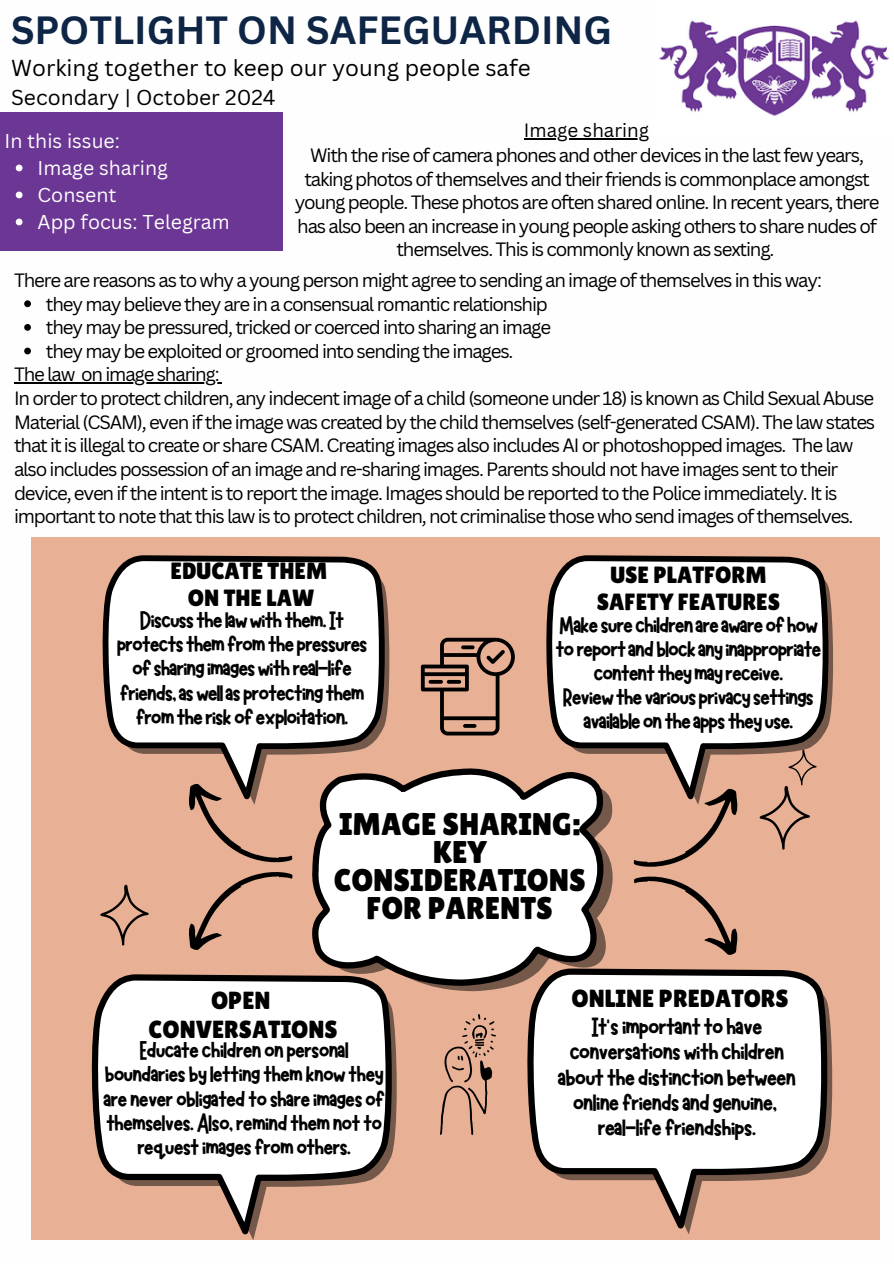
<style>
.page{position:relative;width:894px;height:1264px;background:#fff}
.page>*{position:absolute;margin:0;border:0;box-sizing:border-box;transform-origin:0 0}
.t1{font:700 38.25px "Canva Sans";color:#0e2546}
.t2{font:31.35px/28px "Lilita One";color:#000;text-align:center}
.t3{font:28.35px/25.2px "Marykate";letter-spacing:-.06em;color:#000;text-align:center}
.t4{font:27px/24.2px "Marykate";letter-spacing:-.07em;color:#000;text-align:center}
.t5{font:24.75px/29.1px "Lilita One";color:#000;text-align:center}
.t6{font:23.4px/27.2px "Lilita One";color:#000;text-align:center}
.t7{font:22.5px "Canva Sans";color:#000}
.t8{font:21px "Canva Sans";color:#000}
.t9{font:19.5px "Canva Sans";color:#fff}
.t10{font:18.75px/23.7px "Canva Sans";letter-spacing:-.065em;color:#000}
.t11{font:18.75px "Canva Sans";color:#000}
</style>
<div class="page">
<div style="left:0;top:113px;width:282px;height:138px;background:#6b3694"></div>
<svg style="left:16px;top:165px;width:6px;height:6px"></svg>
<svg style="left:16px;top:192px;width:6px;height:6px"></svg>
<svg style="left:16px;top:219px;width:6px;height:6px"></svg>
<div style="left:31px;top:537px;width:848px;height:703px;background:#e8b095"></div>
<svg style="left:24px;top:300px;width:7px;height:7px"></svg>
<svg style="left:24px;top:324px;width:7px;height:7px"></svg>
<svg style="left:24px;top:347px;width:7px;height:7px"></svg>
<hr style="left:14px;top:382px;width:60px;height:1px;background:#000">
<hr style="left:81px;top:382px;width:137px;height:1px;background:#000">
<svg style="left:827px;top:583px;width:6px;height:145px"></svg>
<svg style="left:547px;top:555px;width:280px;height:225px;background:#e4dedb"></svg>
<svg style="left:188px;top:805px;width:105px;height:145px"></svg>
<svg style="left:633px;top:780px;width:105px;height:175px"></svg>
<svg style="left:384px;top:585px;width:6px;height:142px"></svg>
<svg style="left:103px;top:555px;width:281px;height:250px"></svg>
<svg style="left:391px;top:1006px;width:6px;height:151px"></svg>
<svg style="left:92px;top:974px;width:299px;height:266px"></svg>
<svg style="left:826px;top:999px;width:7px;height:153px"></svg>
<svg style="left:528px;top:968px;width:298px;height:266px"></svg>
<svg style="left:321px;top:775px;width:293px;height:216px"></svg>
<svg style="left:308px;top:767px;width:298px;height:221px;background:#dcd5d2"></svg>
<img style="left:440px;top:1014px;width:55px;height:119px">
<svg style="left:100px;top:884px;width:49px;height:61px"></svg>
<svg style="left:759px;top:749px;width:57px;height:100px"></svg>
<svg style="left:421px;top:637px;width:93px;height:98px"></svg>
<svg style="left:461px;top:645px;width:13px;height:4px"></svg>
<img style="left:658px;top:20px;width:232px;height:96px">
<hr style="left:524px;top:138px;width:125px;height:1px;background:#000">
<p class="t1" style="left:11px;top:3px;width:602px">SPOTLIGHT ON SAFEGUARDING</p>
<p class="t7" style="left:11px;top:51px;width:521px">Working together to keep our young people safe</p>
<p class="t8" style="left:11px;top:82px;width:266px">Secondary | October 2024</p>
<h2 class="t11" style="left:524px;top:117px;width:127px">Image sharing</h2>
<p class="t10" style="left:294px;top:143px;width:586px;text-align:center">With the rise of camera phones and other devices in the last few years, taking photos of themselves and their friends is commonplace amongst young people. These photos are often shared online. In recent years, there has also been an increase in young people asking others to share nudes of themselves. This is commonly known as sexting.</p>
<p class="t9" style="left:4px;top:127px;width:117px">In this issue:</p>
<h1 class="t9" style="left:38px;top:154px;width:132px">Image sharing</h1>
<h5 class="t9" style="left:38px;top:181px;width:80px">Consent</h5>
<p class="t9" style="left:38px;top:208px;width:193px">App focus: Telegram</p>
<p class="t10" style="left:14px;top:268px;width:809px">There are reasons as to why a young person might agree to sending an image of themselves in this way:</p>
<p class="t10" style="left:46px;top:291px;width:503px">they may believe they are in a consensual romantic relationship</p>
<p class="t10" style="left:46px;top:315px;width:506px">they may be pressured, tricked or coerced into sharing an image</p>
<p class="t10" style="left:46px;top:338px;width:469px">they may be exploited or groomed into sending the images.</p>
<p class="t10" style="left:14px;top:362px;width:207px">The law on image sharing:</p>
<p class="t10" style="left:14px;top:386px;width:862px">In order to protect children, any indecent image of a child (someone under 18) is known as Child Sexual Abuse<br>Material (CSAM), even if the image was created by the child themselves (self-generated CSAM). The law states</p>
<p class="t10" style="left:14px;top:433px;width:840px">that it is illegal to create or share CSAM. Creating images also includes AI or photoshopped images. The law also includes possession of an image and re-sharing images. Parents should not have images sent to their device, even if the intent is to report the image. Images should be reported to the Police immediately. It is important to note that this law is to protect children, not criminalise those who send images of themselves.</p>
<p class="t6" style="left:170px;top:556px;width:158px">EDUCATE THEM<br>ON THE LAW</p>
<h3 class="t6" style="left:596px;top:561px;width:185px">USE PLATFORM<br>SAFETY FEATURES</h3>
<p class="t4" style="left:555px;top:610px;width:268px">Makesurechildrenareawareofhow toreportandblockanyinappropriate contenttheymayreceive.<br>Reviewthevariousprivacysettings availableontheappstheyuse.</p>
<h4 class="t4" style="left:116px;top:605px;width:253px">Discussthelawwiththem.It protectsthemfromthepressures ofsharingimageswithreal-life friends,aswelasprotectingthem fromtheriskofexploitation.</h4>
<p class="t2" style="left:334px;top:810px;width:253px">IMAGE SHARING:<br>KEY<br>CONSIDERATIONS<br>FOR PARENTS</p>
<p class="t5" style="left:148px;top:985px;width:190px">OPEN<br>CONVERSATIONS</p>
<p class="t4" style="left:103px;top:1035px;width:283px">Educatechildrenonpersonal boundariesbylettingthemknowthey areneverobligatedtoshareimagesof themselves.Also,remindthemnotto requestimagesfromothers.</p>
<h4 class="t5" style="left:571px;top:984px;width:219px">ONLINE PREDATORS</h4>
<h3 class="t3" style="left:557px;top:1011px;width:240px">It'simportanttohave conversationswithchildren aboutthedistinctionbetween onlinefriendsandgenuine, real-lifefriendships.</h3>
</div>
